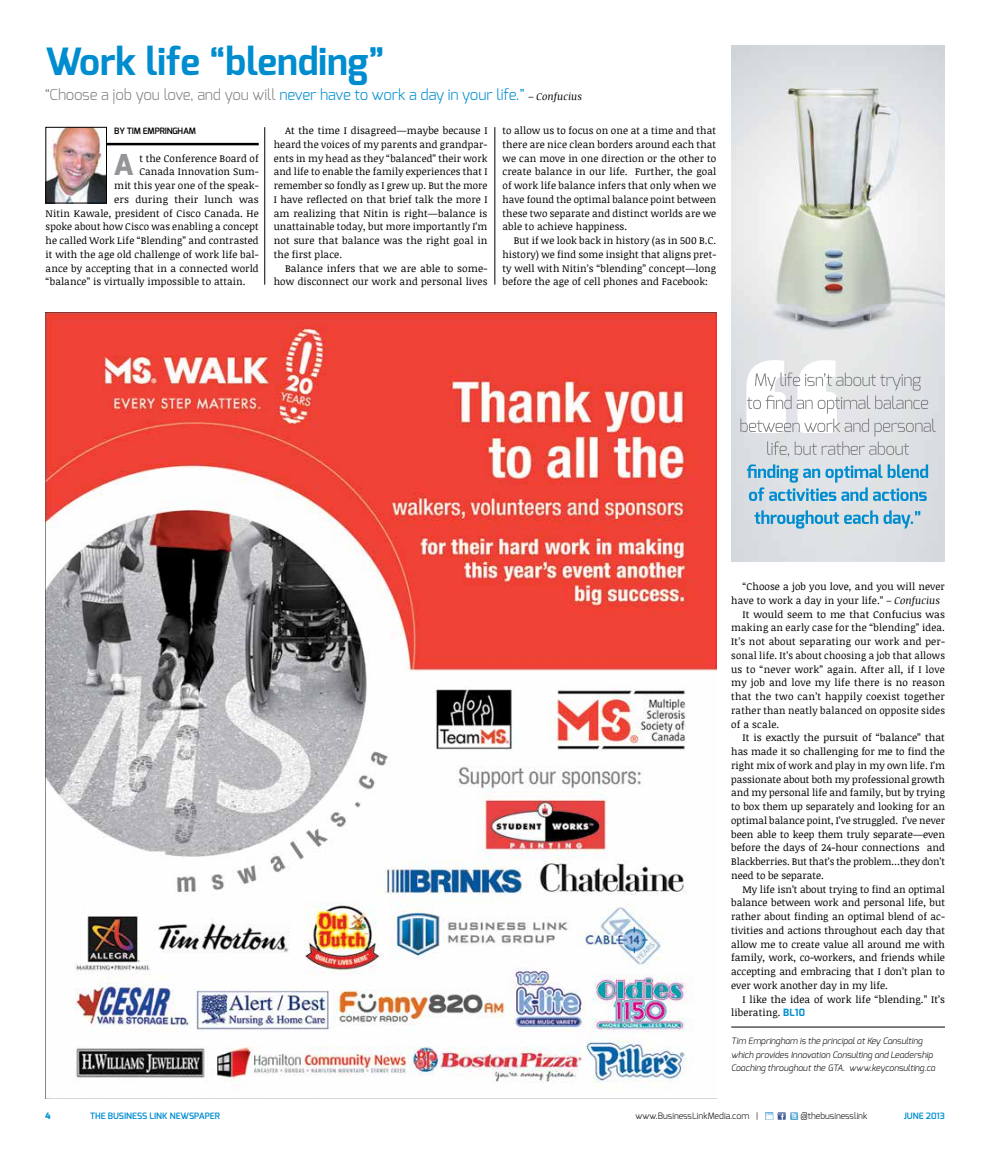
<style>
.page{position:relative;width:990px;height:1170px;background:#fff}
.page>*{position:absolute;margin:0;border:0;box-sizing:border-box;transform-origin:0 0}
.t1{font:700 37.5px "Exo";color:#008dd0}
.t2{font:800 28.75px "Exo";color:#939598}
.t3{font:300 15px "Exo";letter-spacing:-.01em;color:#008dd0}
.t4{font:10px/13.8px "Noticia Text";letter-spacing:.01em;color:#000;text-align:justify}
.t5{font:italic 300 8.75px/13.8px "Exo";color:#000}
.t6{font:300 8.75px "Exo";color:#000}
.t7{font:600 8.75px "Exo";color:#008dd0}
.t8{font:600 8.75px "Exo";letter-spacing:-.02em;color:#000}
.t9{font:800 8.75px "Exo";color:#008dd0}
.s1{color:#808285}
.s2{font-family:"Noticia Text";font-weight:400;font-style:italic;font-size:10px;color:#000}
.s3{font-style:italic}
.s4{font-family:"Exo";font-weight:700;color:#008dd0}
</style>
<div class="page">
<svg style="left:765px;top:1112px;width:33px;height:8px"></svg>
<img style="left:731px;top:45px;width:214px;height:517px">
<svg style="left:754px;top:510px;width:166px;height:19px;background:#9dc8dd"></svg>
<svg style="left:747px;top:464px;width:181px;height:37px;background:#9bc7de"></svg>
<svg style="left:740px;top:353px;width:196px;height:104px"></svg>
<hr style="left:265px;top:127px;width:1px;height:158px;background:#000">
<hr style="left:495px;top:127px;width:1px;height:158px;background:#000">
<hr style="left:731px;top:1027px;width:214px;height:1px;background:#000">
<hr style="left:106px;top:143px;width:153px;height:2px;background:#000">
<img style="left:48px;top:129px;width:57px;height:72px">
<div style="left:46px;top:127px;width:61px;height:76px;border:1px solid #000"></div>
<img style="left:45px;top:312px;width:671px;height:786px">
<h1 class="t1" style="left:45px;top:37px;width:341px">Work life “blending”</h1>
<h3 class="t3" style="left:45px;top:85px;width:539px"><span class="s1">“Choose a job you love, and you will</span> never have to work a day in your life.” <span class="s2">– Confucius</span></h3>
<p class="t8" style="left:114px;top:125px;width:35px">BY TIM EMP</p>
<p class="t8" style="left:160px;top:125px;width:37px">RINGHAM</p>
<h2 class="t2" style="left:113px;top:147px;width:22px">A</h2>
<p class="t4" style="left:139px;top:151px;width:121px">t the Conference Board of</p>
<p class="t4" style="left:139px;top:165px;width:121px">Canada Innovation Sum-</p>
<p class="t4" style="left:114px;top:178px;width:146px">mit this year one of the speak-</p>
<p class="t4" style="left:114px;top:192px;width:146px">ers during their lunch was</p>
<p class="t4" style="left:46px;top:206px;width:215px">Nitin Kawale, president of Cisco Canada. He</p>
<p class="t4" style="left:46px;top:220px;width:215px">spoke about how Cisco was enabling a concept</p>
<p class="t4" style="left:46px;top:233px;width:215px">he called Work Life “Blending” and contrasted</p>
<p class="t4" style="left:46px;top:247px;width:215px">it with the age old challenge of work life bal-</p>
<p class="t4" style="left:46px;top:261px;width:215px">ance by accepting that in a connected world</p>
<p class="t4" style="left:46px;top:275px;width:201px">“balance” is virtually impossible to attain.</p>
<p class="t4" style="left:274px;top:123px;width:215px;text-indent:11px">At the time I disagreed—maybe because I heard the voices of my parents and grandpar&shy;ents in my head as they “balanced” their work and life to enable the family experiences that I remember so fondly as I grew up. But the more I have reflected on that brief talk the more I am realizing that Nitin is right—balance is unattainable today, but more importantly I’m not sure that balance was the right goal in the first place.</p>
<p class="t4" style="left:274px;top:261px;width:215px;text-align:right">Balance infers that we are able to some&shy;how disconnect our work and personal lives</p>
<p class="t4" style="left:502px;top:123px;width:215px">to allow us to focus on one at a time and that there are nice clean borders around each that we can move in one direction or the other to create balance in our life. Further, the goal of work life balance infers that only when we have found the optimal balance point between these two separate and distinct worlds are we able to achieve happiness.</p>
<p class="t4" style="left:502px;top:233px;width:215px;text-indent:11px">But if we look back in history (as in 500 B.C. history) we find some insight that aligns pret&shy;ty well with Nitin’s “blending” concept—long before the age of cell phones and Facebook:</p>
<p class="t4" style="left:742px;top:579px;width:204px">“Choose a job you love, and you will never</p>
<p class="t4" style="left:731px;top:593px;width:210px">have to work a day in your life.” <span class="s3">– Confucius</span></p>
<p class="t4" style="left:742px;top:607px;width:204px">It would seem to me that Confucius was</p>
<p class="t4" style="left:731px;top:621px;width:215px">making an early case for the “blending” idea.</p>
<p class="t4" style="left:731px;top:634px;width:215px">It’s not about separating our work and per-</p>
<p class="t4" style="left:731px;top:648px;width:215px">sonal life. It’s about choosing a job that allows</p>
<p class="t4" style="left:731px;top:662px;width:215px">us to “never work” again. After all, if I love</p>
<p class="t4" style="left:731px;top:676px;width:215px">my job and love my life there is no reason</p>
<p class="t4" style="left:731px;top:689px;width:215px">that the two can’t happily coexist together</p>
<p class="t4" style="left:731px;top:703px;width:215px">rather than neatly balanced on opposite sides</p>
<p class="t4" style="left:731px;top:717px;width:50px">of a scale.</p>
<p class="t4" style="left:742px;top:731px;width:204px">It is exactly the pursuit of “balance” that</p>
<p class="t4" style="left:731px;top:744px;width:215px">has made it so challenging for me to find the</p>
<p class="t4" style="left:731px;top:758px;width:215px">right mix of work and play in my own life. I’m</p>
<p class="t4" style="left:731px;top:772px;width:215px">passionate about both my professional growth</p>
<p class="t4" style="left:731px;top:786px;width:215px">and my personal life and family, but by trying</p>
<p class="t4" style="left:731px;top:799px;width:215px">to box them up separately and looking for an</p>
<p class="t4" style="left:731px;top:813px;width:215px">optimal balance point, I’ve struggled. I’ve never</p>
<p class="t4" style="left:731px;top:827px;width:215px">been able to keep them truly separate—even</p>
<p class="t4" style="left:731px;top:841px;width:215px">before the days of 24-hour connections and</p>
<p class="t4" style="left:731px;top:854px;width:215px">Blackberries. But that’s the problem…they don’t</p>
<p class="t4" style="left:731px;top:868px;width:94px">need to be separate.</p>
<p class="t4" style="left:742px;top:882px;width:204px">My life isn’t about trying to find an optimal</p>
<p class="t4" style="left:731px;top:896px;width:215px">balance between work and personal life, but</p>
<p class="t4" style="left:731px;top:909px;width:215px">rather about finding an optimal blend of ac-</p>
<p class="t4" style="left:731px;top:923px;width:215px">tivities and actions throughout each day that</p>
<p class="t4" style="left:731px;top:937px;width:215px">allow me to create value all around me with</p>
<p class="t4" style="left:731px;top:951px;width:215px">family, work, co-workers, and friends while</p>
<p class="t4" style="left:731px;top:964px;width:215px">accepting and embracing that I don’t plan to</p>
<p class="t4" style="left:731px;top:978px;width:158px">ever work another day in my life.</p>
<p class="t4" style="left:742px;top:992px;width:204px">I like the idea of work life “blending.” It’s</p>
<p class="t4" style="left:731px;top:1006px;width:75px">liberating. <span class="s4">BL10</span></p>
<p class="t5" style="left:731px;top:1034px;width:206px">Tim Empringham is the principal at Key Consulting which provides Innovation Consulting and Leadership<br>Coaching throughout the GTA. www.keyconsulting.ca</p>
<p class="t9" style="left:45px;top:1110px;width:7px">4</p>
<p class="t7" style="left:90px;top:1110px;width:126px">THE BUSINESS LINK NEWSPAPER</p>
<p class="t6" style="left:635px;top:1110px;width:125px">www.BusinessLinkMedia.com |</p>
<p class="t6" style="left:800px;top:1110px;width:69px">@thebusinesslink</p>
<p class="t7" style="left:904px;top:1110px;width:10px">JUNE</p>
<p class="t7" style="left:926px;top:1110px;width:21px">2013</p>
</div>
